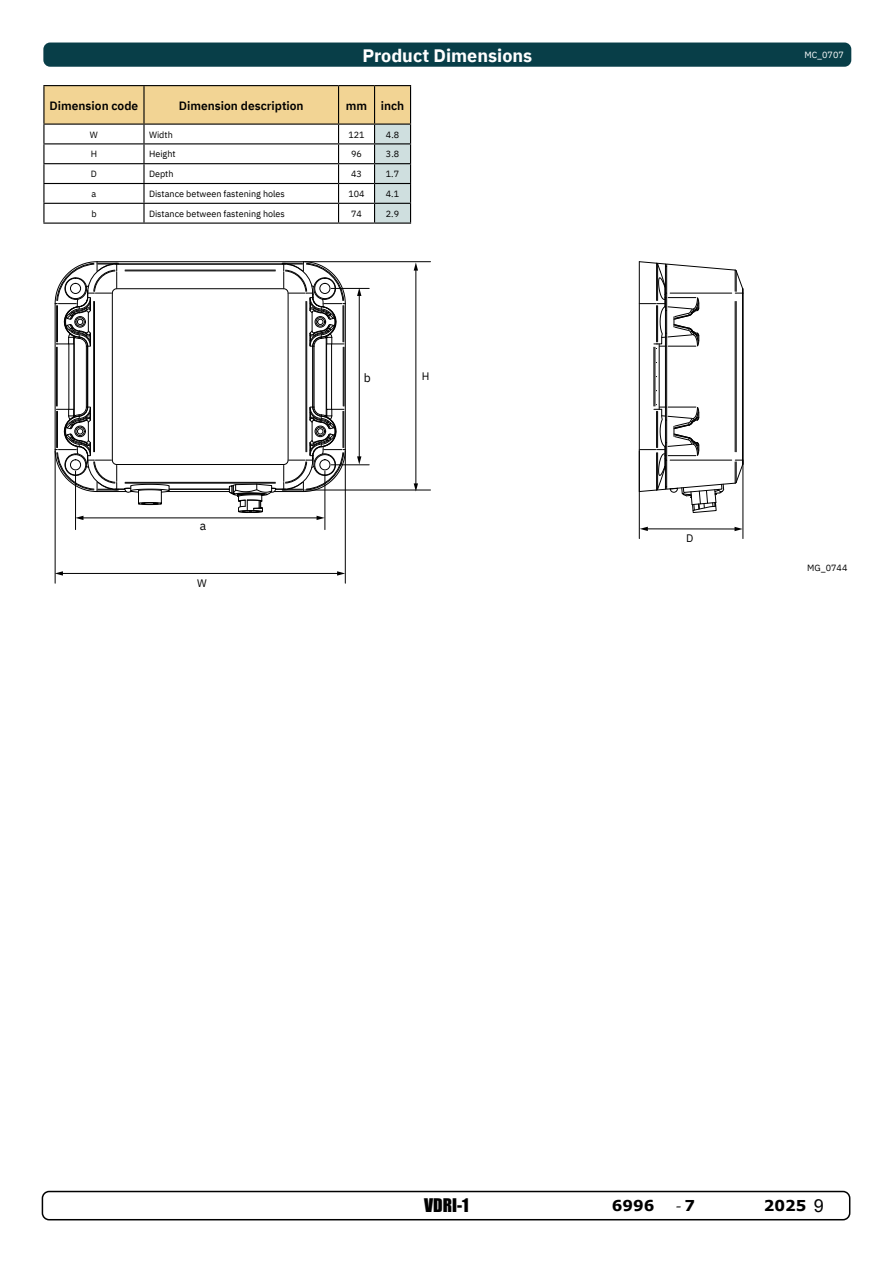
<style>
.page{position:relative;width:893px;height:1263px;background:#fff}
.page>*{position:absolute;margin:0;border:0;box-sizing:border-box;transform-origin:0 0}
.t1{font:700 18px "IBM Plex Sans";color:#fff}
.t2{font:17.25px "Impact";color:#000}
.t3{font:700 15px "Verdana";color:#000}
.t4{font:600 12px "IBM Plex Sans";color:#000}
.t5{font:12px "IBM Plex Sans";color:#000}
.t6{font:10.8px "IBM Plex Sans";color:#010101}
.t7{font:9px "IBM Plex Sans";color:#000}
.t8{font:9px "IBM Plex Sans";color:#fff}
.s1{font-family:"Minion Pro";font-weight:400;font-size:18px}
.s2{font-family:"Arial";font-weight:400;font-size:18px}
</style>
<div class="page">
<div style="left:42px;top:1191px;width:808px;height:29px;border:2px solid #000;border-radius:7px"></div>
<hr style="left:313px;top:346px;width:1px;height:61px;background:#000">
<hr style="left:97px;top:261px;width:206px;height:1px;background:#000">
<hr style="left:345px;top:304px;width:1px;height:146px;background:#000">
<hr style="left:167px;top:491px;width:62px;height:1px;background:#000">
<hr style="left:343px;top:347px;width:1px;height:59px;background:#000">
<hr style="left:331px;top:344px;width:1px;height:65px;background:#000">
<hr style="left:344px;top:347px;width:1px;height:59px;background:#000">
<hr style="left:326px;top:338px;width:1px;height:77px;background:#000">
<hr style="left:314px;top:346px;width:1px;height:61px;background:#000">
<hr style="left:117px;top:264px;width:167px;height:1px;background:#000">
<hr style="left:312px;top:346px;width:1px;height:61px;background:#000">
<hr style="left:169px;top:489px;width:60px;height:1px;background:#000">
<hr style="left:125px;top:482px;width:150px;height:1px;background:#000">
<hr style="left:125px;top:483px;width:150px;height:1px;background:#000">
<hr style="left:306px;top:301px;width:1px;height:151px;background:#000">
<hr style="left:125px;top:271px;width:150px;height:1px;background:#000">
<hr style="left:125px;top:270px;width:150px;height:1px;background:#000">
<svg style="left:55px;top:261px;width:115px;height:244px"></svg>
<hr style="left:117px;top:288px;width:167px;height:1px;background:#000">
<svg style="left:282px;top:261px;width:64px;height:86px"></svg>
<hr style="left:288px;top:293px;width:1px;height:167px;background:#000">
<hr style="left:117px;top:464px;width:167px;height:1px;background:#000">
<hr style="left:665px;top:264px;width:1px;height:225px;background:#000">
<hr style="left:654px;top:347px;width:1px;height:59px;background:#000">
<hr style="left:639px;top:304px;width:1px;height:146px;background:#000">
<hr style="left:659px;top:344px;width:1px;height:65px;background:#000">
<hr style="left:655px;top:347px;width:1px;height:59px;background:#000">
<hr style="left:736px;top:301px;width:1px;height:151px;background:#000">
<hr style="left:735px;top:301px;width:1px;height:151px;background:#000">
<hr style="left:666px;top:346px;width:1px;height:61px;background:#000">
<hr style="left:742px;top:293px;width:1px;height:167px;background:#000">
<hr style="left:743px;top:293px;width:1px;height:167px;background:#000">
<svg style="left:639px;top:261px;width:105px;height:88px"></svg>
<svg style="left:639px;top:404px;width:105px;height:109px"></svg>
<hr style="left:75px;top:471px;width:1px;height:59px;background:#000">
<hr style="left:325px;top:471px;width:1px;height:59px;background:#000">
<hr style="left:331px;top:288px;width:38px;height:1px;background:#000">
<hr style="left:331px;top:464px;width:38px;height:1px;background:#000">
<hr style="left:305px;top:261px;width:125px;height:1px;background:#000">
<hr style="left:415px;top:269px;width:1px;height:216px;background:#000">
<svg style="left:414px;top:262px;width:4px;height:9px"></svg>
<svg style="left:414px;top:483px;width:4px;height:7px"></svg>
<hr style="left:82px;top:517px;width:236px;height:1px;background:#000">
<svg style="left:229px;top:407px;width:117px;height:113px"></svg>
<svg style="left:76px;top:516px;width:7px;height:4px"></svg>
<hr style="left:61px;top:573px;width:278px;height:1px;background:#000">
<svg style="left:337px;top:571px;width:8px;height:5px"></svg>
<svg style="left:56px;top:571px;width:7px;height:5px"></svg>
<hr style="left:646px;top:528px;width:90px;height:1px;background:#000">
<svg style="left:734px;top:527px;width:8px;height:4px"></svg>
<svg style="left:640px;top:527px;width:8px;height:4px"></svg>
<hr style="left:359px;top:294px;width:1px;height:164px;background:#000">
<svg style="left:357px;top:288px;width:4px;height:8px"></svg>
<svg style="left:357px;top:456px;width:4px;height:8px"></svg>
<hr style="left:305px;top:490px;width:125px;height:1px;background:#000">
<hr style="left:55px;top:451px;width:1px;height:132px;background:#000">
<hr style="left:345px;top:451px;width:1px;height:132px;background:#000">
<hr style="left:742px;top:461px;width:1px;height:78px;background:#000">
<hr style="left:639px;top:451px;width:1px;height:88px;background:#000">
<div style="left:43px;top:43px;width:808px;height:24px;background:#083e48;border-radius:7px"></div>
<hr style="left:43px;top:85px;width:101px;height:1px;background:#000">
<hr style="left:144px;top:85px;width:195px;height:1px;background:#000">
<hr style="left:339px;top:85px;width:36px;height:1px;background:#000">
<hr style="left:375px;top:85px;width:36px;height:1px;background:#000">
<svg style="left:43px;top:86px;width:368px;height:137px"></svg>
<hr style="left:43px;top:223px;width:101px;height:1px;background:#000">
<hr style="left:144px;top:223px;width:195px;height:1px;background:#000">
<hr style="left:339px;top:223px;width:36px;height:1px;background:#000">
<hr style="left:375px;top:223px;width:36px;height:1px;background:#000">
<p class="t1" style="left:362px;top:41px;width:171px">Product Dimensions</p>
<p class="t8" style="left:804px;top:48px;width:41px">MC_0707</p>
<p class="t4" style="left:50px;top:96px;width:90px">Dimension code</p>
<p class="t4" style="left:179px;top:96px;width:126px">Dimension description</p>
<p class="t4" style="left:346px;top:96px;width:60px">mm inch</p>
<p class="t7" style="left:90px;top:127px;width:10px">W</p>
<p class="t7" style="left:149px;top:127px;width:25px">Width</p>
<p class="t7" style="left:348px;top:127px;width:18px">121</p>
<p class="t7" style="left:386px;top:127px;width:15px">4.8</p>
<p class="t7" style="left:91px;top:147px;width:8px">H</p>
<p class="t7" style="left:149px;top:147px;width:28px">Height</p>
<p class="t7" style="left:351px;top:147px;width:12px">96</p>
<p class="t7" style="left:386px;top:147px;width:15px">3.8</p>
<p class="t7" style="left:91px;top:167px;width:8px">D</p>
<p class="t7" style="left:149px;top:167px;width:26px">Depth</p>
<p class="t7" style="left:351px;top:167px;width:12px">43</p>
<p class="t7" style="left:386px;top:167px;width:15px">1.7</p>
<p class="t7" style="left:92px;top:187px;width:6px">a</p>
<p class="t7" style="left:149px;top:187px;width:137px">Distance between fastening holes</p>
<p class="t7" style="left:348px;top:187px;width:18px">104</p>
<p class="t7" style="left:386px;top:187px;width:15px">4.1</p>
<p class="t7" style="left:91px;top:207px;width:7px">b</p>
<p class="t7" style="left:149px;top:207px;width:137px">Distance between fastening holes</p>
<p class="t7" style="left:351px;top:207px;width:12px">74</p>
<p class="t7" style="left:386px;top:207px;width:15px">2.9</p>
<p class="t5" style="left:200px;top:517px;width:8px">a</p>
<p class="t6" style="left:197px;top:575px;width:11px">W</p>
<p class="t5" style="left:364px;top:369px;width:8px">b</p>
<p class="t6" style="left:422px;top:368px;width:9px">H</p>
<p class="t6" style="left:686px;top:530px;width:9px">D</p>
<p class="t7" style="left:807px;top:561px;width:42px">MG_0744</p>
<h2 class="t2" style="left:424px;top:1192px;width:46px">VDRI-1</h2>
<h3 class="t3" style="left:612px;top:1195px;width:85px">6996 <span class="s1">-</span> 7</h3>
<h3 class="t3" style="left:764px;top:1195px;width:61px">2025 <span class="s2">9</span></h3>
</div>
